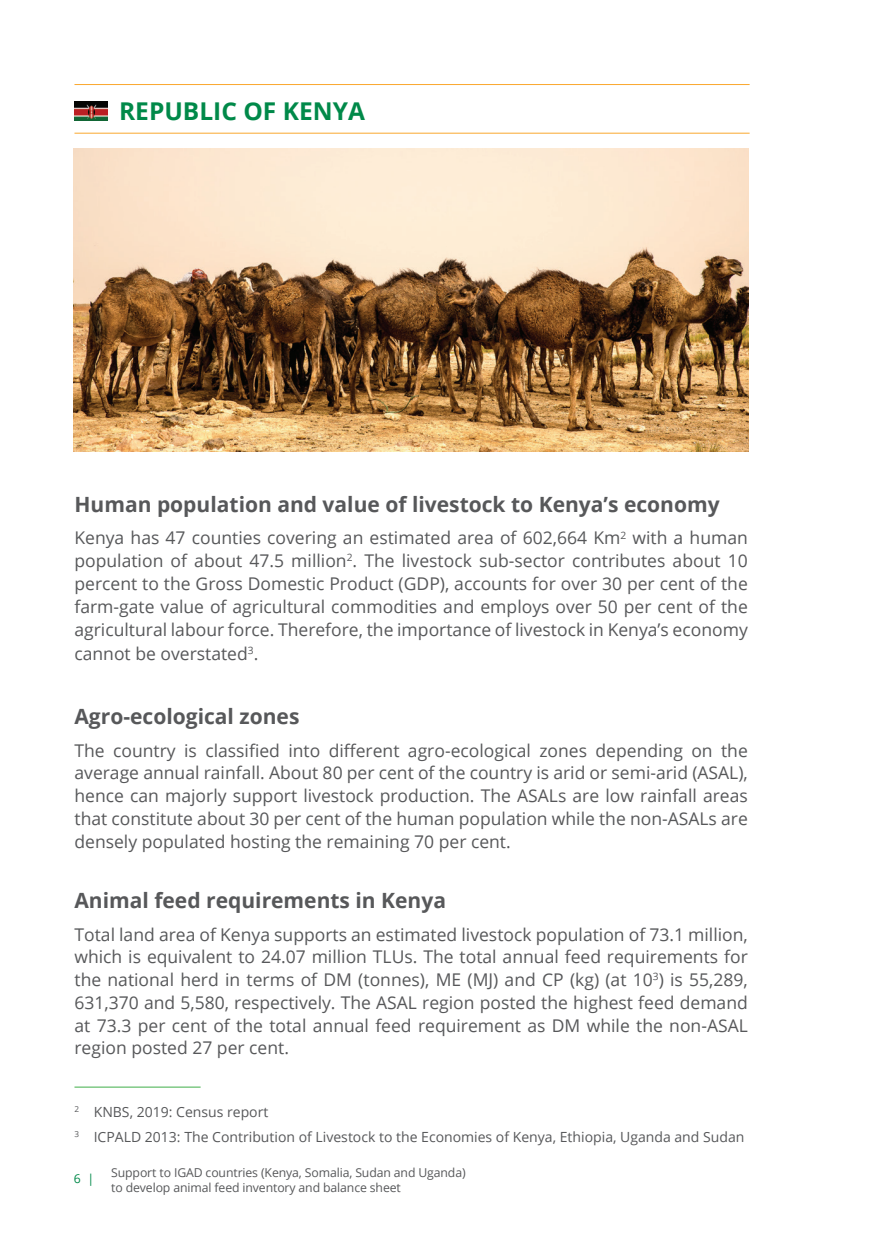
<style>
.page{position:relative;width:874px;height:1241px;background:#fff}
.page>*{position:absolute;margin:0;border:0;box-sizing:border-box;transform-origin:0 0}
.t1{font:700 24.5px "Open Sans";color:#008949}
.Heading_2{font:700 21px "Open Sans";color:#57585a}
.t2{font:17.5px/22.8px "Open Sans";color:#57585a;text-align:justify}
.Footnote_text{font:14px "Open Sans";color:#57585a}
.t3{font:12.25px/14.7px "Open Sans";letter-spacing:-.01em;color:#57585a}
.t4{font:12.25px "Open Sans";color:#008949}
</style>
<div class="page">
<hr style="left:74px;top:1086px;width:126px;height:1px;background:#40ae49">
<img style="left:74px;top:148px;width:674px;height:303px">
<img style="left:74px;top:101px;width:33px;height:20px">
<hr style="left:74px;top:84px;width:675px;height:1px;background:#faa82e">
<hr style="left:74px;top:133px;width:675px;height:1px;background:#faa82e">
<p class="t1" style="left:119px;top:94px;width:247px">REPUBLIC OF KENYA</p>
<p class="Heading_2" style="left:74px;top:489px;width:646px">Human population and value of livestock to Kenya’s economy</p>
<p class="t2" style="left:74px;top:526px;width:674px">Kenya has 47 counties covering an estimated area of 602,664 Km<sup>2</sup> with a human population of about 47.5 million<sup>2</sup>. The livestock sub-sector contributes about 10 percent to the Gross Domestic Product (GDP), accounts for over 30 per cent of the farm-gate value of agricultural commodities and employs over 50 per cent of the agricultural labour force. Therefore, the importance of livestock in Kenya’s economy</p>
<p class="t2" style="left:74px;top:641px;width:185px">cannot be overstated<sup>3</sup>.</p>
<p class="Heading_2" style="left:74px;top:701px;width:226px">Agro-ecological zones</p>
<p class="t2" style="left:74px;top:738px;width:674px">The country is classified into different agro-ecological zones depending on the average annual rainfall. About 80 per cent of the country is arid or semi-arid (ASAL), hence can majorly support livestock production. The ASALs are low rainfall areas that constitute about 30 per cent of the human population while the non-ASALs are densely populated hosting the remaining 70 per cent.</p>
<p class="Heading_2" style="left:74px;top:885px;width:373px">Animal feed requirements in Kenya</p>
<p class="t2" style="left:74px;top:922px;width:674px">Total land area of Kenya supports an estimated livestock population of 73.1 million, which is equivalent to 24.07 million TLUs. The total annual feed requirements for the national herd in terms of DM (tonnes), ME (MJ) and CP (kg) (at 10<sup>3</sup>) is 55,289, 631,370 and 5,580, respectively. The ASAL region posted the highest feed demand at 73.3 per cent of the total annual feed requirement as DM while the non-ASAL region posted 27 per cent.</p>
<p class="Footnote_text" style="left:74px;top:1101px;width:195px"><sup>2</sup> KNBS, 2019: Census report</p>
<p class="Footnote_text" style="left:74px;top:1126px;width:671px"><sup>3</sup> ICPALD 2013: The Contribution of Livestock to the Economies of Kenya, Ethiopia, Uganda and Sudan</p>
<p class="t4" style="left:74px;top:1170px;width:22px">6 |</p>
<p class="t3" style="left:111px;top:1164px;width:356px">Support to IGAD countries (Kenya, Somalia, Sudan and Uganda) to develop animal feed inventory and balance sheet</p>
</div>
